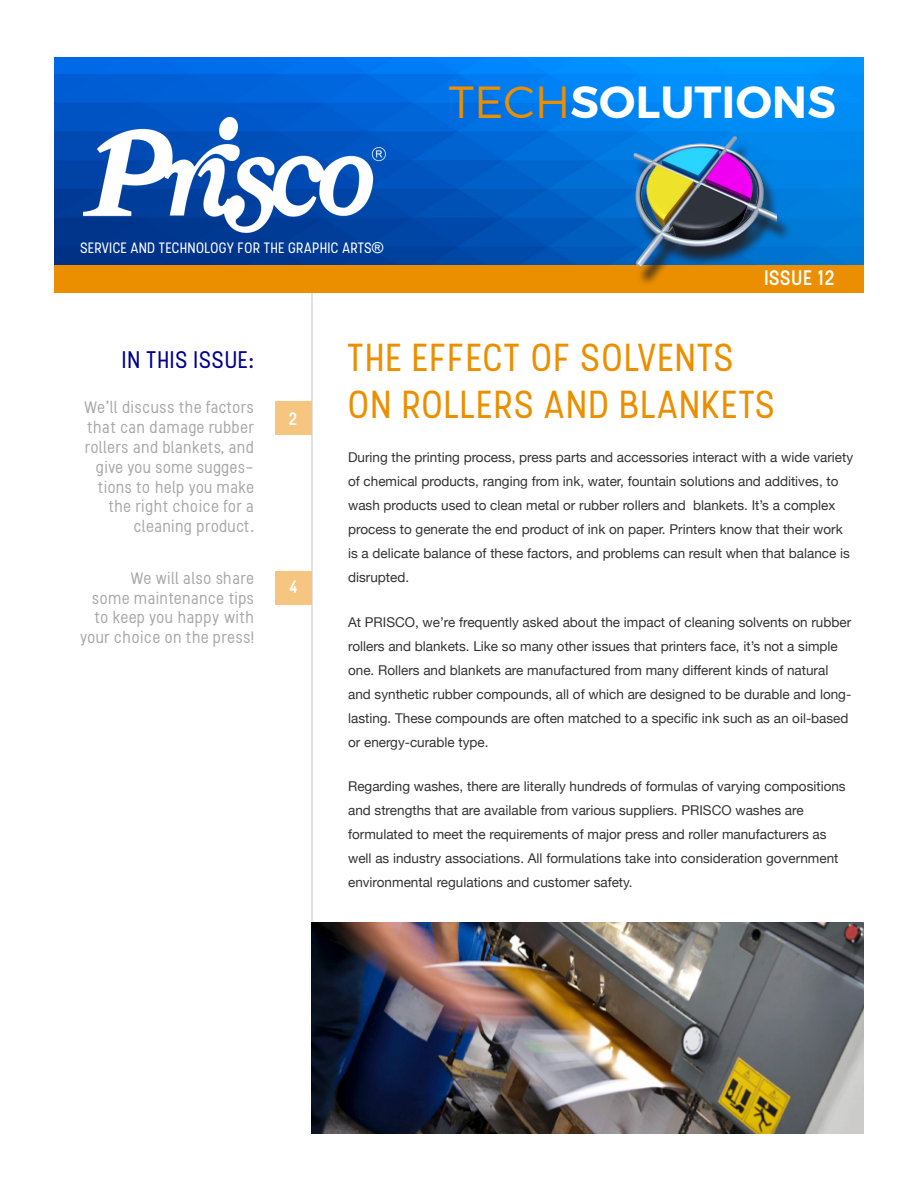
<style>
.page{position:relative;width:918px;height:1188px;background:#fff}
.page>*{position:absolute;margin:0;border:0;box-sizing:border-box;transform-origin:0 0}
.t1{font:600 45px "Montserrat";color:#fff}
.t2{font:39px "Stellar";color:#eb8f00}
.t3{font:24px "Stellar";color:#000090}
.t4{font:500 21px "Stellar";letter-spacing:-.01em;color:#fff}
.t5{font:500 18px "Stellar";color:#fff}
.t6{font:16.5px/19.8px "Stellar";letter-spacing:-.005em;color:#a8a8a8;text-align:right}
.t7{font:15px "Stellar";letter-spacing:-.01em;color:#fff}
.Body{font:13.5px/24px "Helvetica Neue";color:#333}
.s1{font-weight:300;color:#eb8f00}
</style>
<div class="page">
<img style="left:54px;top:58px;width:810px;height:207px">
<hr style="left:311px;top:292px;width:2px;height:842px;background:#989898">
<div style="left:54px;top:265px;width:810px;height:27px;background:#eb8f00"></div>
<img style="left:311px;top:923px;width:553px;height:211px">
<div style="left:275px;top:402px;width:37px;height:33px;background:#f6c580"></div>
<div style="left:275px;top:572px;width:37px;height:33px;background:#f6c580"></div>
<img style="left:84px;top:117px;width:302px;height:115px">
<div style="left:633px;top:142px;width:159px;height:145px;background:#231f20;opacity:.9"></div>
<img style="left:611px;top:121px;width:166px;height:162px">
<p class="t7" style="left:81px;top:239px;width:297px">SERVICE AND TECHNOLOGY FOR THE GRAPHIC ARTS®</p>
<p class="t1" style="left:449px;top:74px;width:389px"><span class="s1">TECH</span>SOLUTIONS</p>
<p class="t4" style="left:765px;top:265px;width:73px">ISSUE 12</p>
<p class="t3" style="left:122px;top:346px;width:134px">IN THIS ISSUE:</p>
<p class="t6" style="left:85px;top:398px;width:171px">We’ll discuss the factors that can damage rubber rollers and blankets, and give you some sugges&shy;tions to help you make the right choice for a cleaning product.</p>
<p class="t6" style="left:131px;top:568px;width:125px">We will also share</p>
<p class="t6" style="left:81px;top:588px;width:176px">some maintenance tips to keep you happy with your choice on the press!</p>
<p class="t5" style="left:289px;top:407px;width:11px">2</p>
<p class="t5" style="left:289px;top:576px;width:11px">4</p>
<p class="t2" style="left:348px;top:335px;width:388px">THE EFFECT OF SOLVENTS</p>
<p class="t2" style="left:348px;top:381px;width:430px">ON ROLLERS AND BLANKETS</p>
<p class="Body" style="left:348px;top:446px;width:507px">During the printing process, press parts and accessories interact with a wide variety of chemical products, ranging from ink, water, fountain solutions and additives, to wash products used to clean metal or rubber rollers and blankets. It’s a complex process to generate the end product of ink on paper. Printers know that their work is a delicate balance of these factors, and problems can result when that balance is disrupted.</p>
<p class="Body" style="left:348px;top:610px;width:505px">At PRISCO, we’re frequently asked about the impact of cleaning solvents on rubber rollers and blankets. Like so many other issues that printers face, it’s not a simple one. Rollers and blankets are manufactured from many different kinds of natural and synthetic rubber compounds, all of which are designed to be durable and long&shy;lasting. These compounds are often matched to a specific ink such as an oil-based or energy-curable type.</p>
<p class="Body" style="left:348px;top:775px;width:499px">Regarding washes, there are literally hundreds of formulas of varying compositions and strengths that are available from various suppliers. PRISCO washes are formulated to meet the requirements of major press and roller manufacturers as well as industry associations. All formulations take into consideration government environmental regulations and customer safety.</p>
</div>
